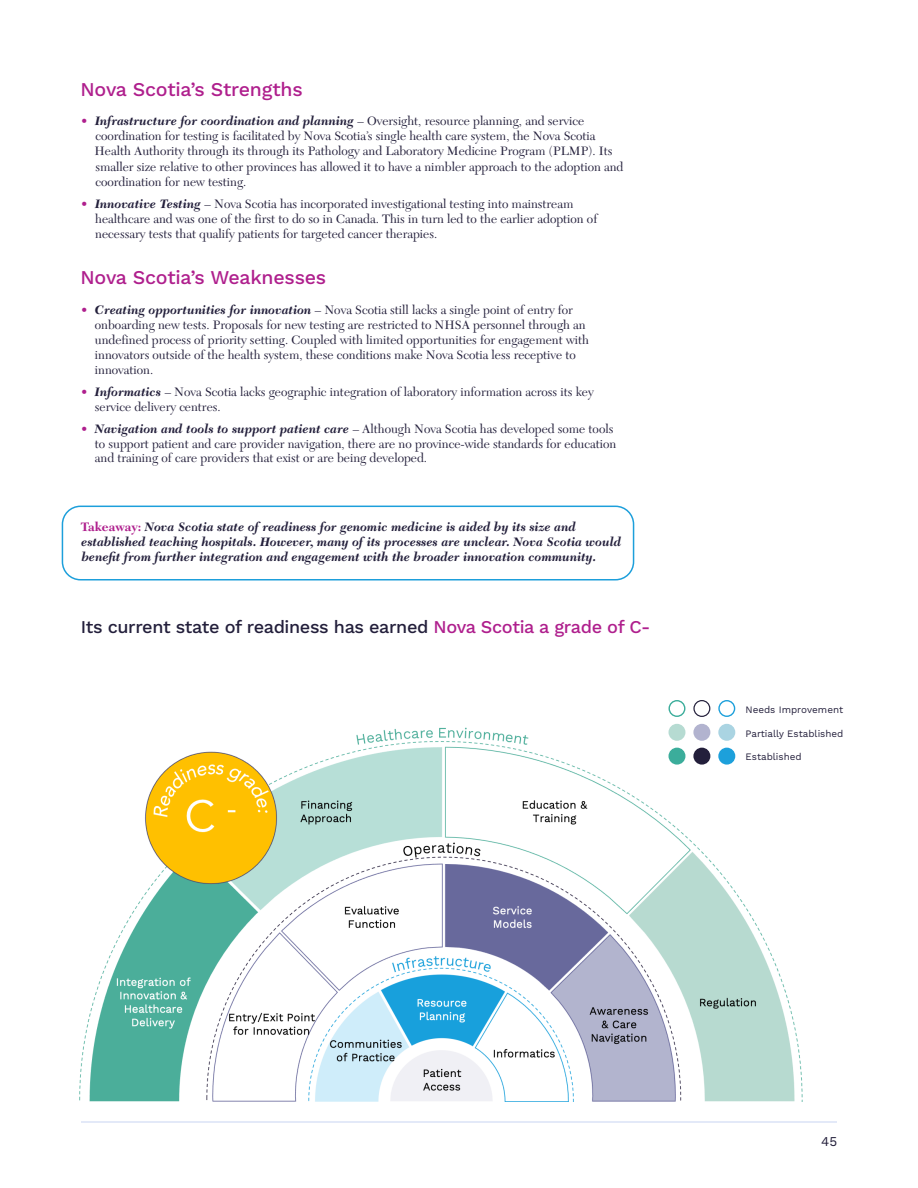
<style>
.page{position:relative;width:918px;height:1188px;background:#fff}
.page>*{position:absolute;margin:0;border:0;box-sizing:border-box;transform-origin:0 0}
.t1{font:500 19.5px "Work Sans";letter-spacing:-.01em;color:#af1f8d}
.t2{font:500 18px "Work Sans";letter-spacing:-.02em;color:#231f3b}
.t3{font:13.5px "Work Sans";color:#231f3b}
.t4{font:12.75px/15.3px "New Caledonia LT Std";color:#231f3b}
.t5{font:italic 700 12.75px/15px "New Caledonia LT Std";color:#231f3b}
.t6{font:9.9px "Work Sans";color:#231f3b}
.s1{color:#af1f8d}
.s2{font-weight:700;font-style:italic}
.s3{font-style:normal;color:#af1f8d}
</style>
<div class="page">
<img style="left:80px;top:723px;width:723px;height:378px">
<hr style="left:81px;top:1121px;width:756px;height:2px;background:#dae3f6">
<div style="left:62px;top:506px;width:572px;height:75px;border:2px solid #1d9fdb;border-radius:18px"></div>
<svg style="left:669px;top:700px;width:16px;height:17px"></svg>
<svg style="left:693px;top:700px;width:17px;height:17px"></svg>
<svg style="left:718px;top:700px;width:17px;height:17px"></svg>
<div style="left:669px;top:724px;width:16px;height:17px;background:#b6dbd2;border-radius:50%"></div>
<div style="left:693px;top:724px;width:17px;height:17px;background:#b2b3cf;border-radius:50%"></div>
<div style="left:718px;top:724px;width:17px;height:17px;background:#aad4e2;border-radius:50%"></div>
<div style="left:669px;top:748px;width:16px;height:17px;background:#3bad9b;border-radius:50%"></div>
<div style="left:693px;top:748px;width:17px;height:17px;background:#231f3b;border-radius:50%"></div>
<div style="left:718px;top:748px;width:17px;height:17px;background:#1da0db;border-radius:50%"></div>
<h3 class="t1" style="left:80px;top:78px;width:224px">Nova Scotia’s Strengths</h3>
<p class="t4" style="left:95px;top:113px;width:530px;text-indent:-14px"><span class="s1">•</span> <span class="s2">Infrastructure for coordination and planning</span> – Oversight, resource planning, and service coordination for testing is facilitated by Nova Scotia’s single health care system, the Nova Scotia Health Authority through its through its Pathology and Laboratory Medicine Program (PLMP). Its smaller size relative to other provinces has allowed it to have a nimbler approach to the adoption and coordination for new testing.</p>
<p class="t4" style="left:95px;top:196px;width:504px;text-indent:-14px"><span class="s1">•</span> <span class="s2">Innovative Testing</span> – Nova Scotia has incorporated investigational testing into mainstream healthcare and was one of the first to do so in Canada. This in turn led to the earlier adoption of necessary tests that qualify patients for targeted cancer therapies.</p>
<h3 class="t1" style="left:80px;top:266px;width:247px">Nova Scotia’s Weaknesses</h3>
<p class="t4" style="left:95px;top:302px;width:496px;text-indent:-14px"><span class="s1">•</span> <span class="s2">Creating opportunities for innovation</span> – Nova Scotia still lacks a single point of entry for onboarding new tests. Proposals for new testing are restricted to NHSA personnel through an undefined process of priority setting. Coupled with limited opportunities for engagement with innovators outside of the health system, these conditions make Nova Scotia less receptive to innovation.</p>
<p class="t4" style="left:95px;top:385px;width:500px;line-height:14.4px;text-indent:-14px"><span class="s1">•</span> <span class="s2">Informatics</span> – Nova Scotia lacks geographic integration of laboratory information across its key service delivery centres.</p>
<p class="t4" style="left:95px;top:421px;width:523px;line-height:14.9px;text-indent:-14px"><span class="s1">•</span> <span class="s2">Navigation and tools to support patient care</span> – Although Nova Scotia has developed some tools to support patient and care provider navigation, there are no province-wide standards for education and training of care providers that exist or are being developed.</p>
<p class="t5" style="left:81px;top:520px;width:542px"><span class="s3">Takeaway:</span> Nova Scotia state of readiness for genomic medicine is aided by its size and established teaching hospitals. However, many of its processes are unclear. Nova Scotia would benefit from further integration and engagement with the broader innovation community.</p>
<h4 class="t2" style="left:81px;top:616px;width:571px">Its current state of readiness has earned <span class="s1">Nova Scotia a grade of C-</span></h4>
<p class="t6" style="left:746px;top:703px;width:99px">Needs Improvement</p>
<p class="t6" style="left:746px;top:727px;width:99px">Partially Established</p>
<p class="t6" style="left:746px;top:751px;width:58px">Established</p>
<p class="t3" style="left:821px;top:1133px;width:18px">45</p>
</div>
